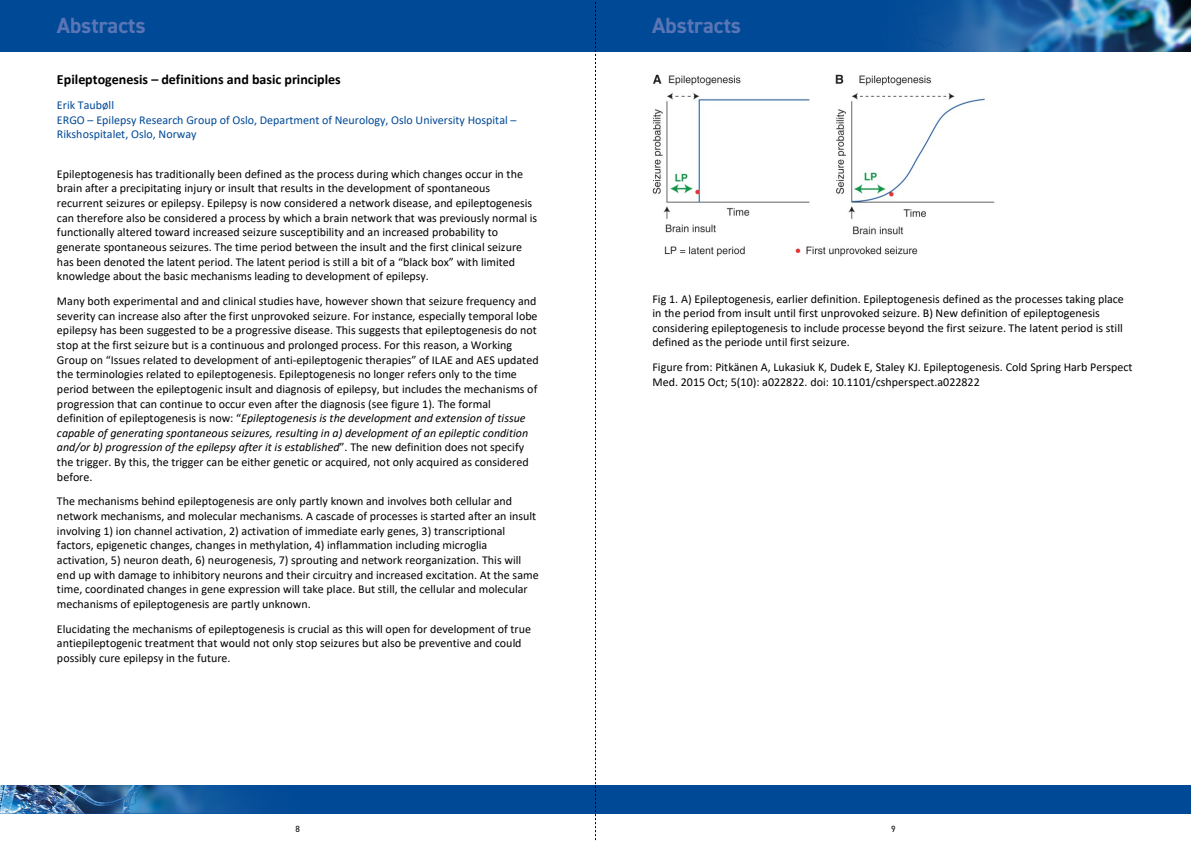
<style>
.page{position:relative;width:1191px;height:842px;background:#fff}
.page>*{position:absolute;margin:0;border:0;box-sizing:border-box;transform-origin:0 0}
.t1{font:700 22px "DIN2014";color:#5a75b5}
.t2{font:700 14px "Calibri";color:#000}
.t3{font:12px/14.6px "Calibri";color:#000}
.t4{font:12px/14.6px "Calibri";color:#004996}
.t5{font:9px "DIN2014";color:#000}
.s1{font-style:italic}
</style>
<div class="page">
<div style="left:0;top:0;width:1191px;height:52px;background:#004996"></div>
<div style="left:0;top:785px;width:1191px;height:28px;background:#004996"></div>
<img style="left:919px;top:0;width:272px;height:52px">
<img style="left:0;top:785px;width:251px;height:28px">
<img style="left:652px;top:75px;width:343px;height:181px">
<svg style="left:595px;top:2px;width:1px;height:839px"></svg>
<h1 class="t1" style="left:57px;top:10px;width:90px">Abstracts</h1>
<h1 class="t1" style="left:652px;top:10px;width:90px">Abstracts</h1>
<p class="t2" style="left:57px;top:70px;width:285px">Epileptogenesis – definitions and basic principles</p>
<p class="t4" style="left:57px;top:98px;width:461px">Erik Taubøll<br>ERGO – Epilepsy Research Group of Oslo, Department of Neurology, Oslo University Hospital –<br>Rikshospitalet, Oslo, Norway</p>
<p class="t3" style="left:57px;top:166px;width:482px">Epileptogenesis has traditionally been defined as the process during which changes occur in the brain after a precipitating injury or insult that results in the development of spontaneous recurrent seizures or epilepsy. Epilepsy is now considered a network disease, and epileptogenesis can therefore also be considered a process by which a brain network that was previously normal is functionally altered toward increased seizure susceptibility and an increased probability to generate spontaneous seizures. The time period between the insult and the first clinical seizure has been denoted the latent period. The latent period is still a bit of a “black box” with limited knowledge about the basic mechanisms leading to development of epilepsy.</p>
<p class="t3" style="left:57px;top:293px;width:483px">Many both experimental and and clinical studies have, however shown that seizure frequency and severity can increase also after the first unprovoked seizure. For instance, especially temporal lobe epilepsy has been suggested to be a progressive disease. This suggests that epileptogenesis do not stop at the first seizure but is a continuous and prolonged process. For this reason, a Working Group on “Issues related to development of anti-epileptogenic therapies” of ILAE and AES updated the terminologies related to epileptogenesis. Epileptogenesis no longer refers only to the time period between the epileptogenic insult and diagnosis of epilepsy, but includes the mechanisms of progression that can continue to occur even after the diagnosis (see figure 1). The formal definition of epileptogenesis is now: “<span class="s1">Epileptogenesis is the development and extension of tissue capable of generating spontaneous seizures, resulting in a) development of an epileptic condition and/or b) progression of the epilepsy after it is established</span>”. The new definition does not specify the trigger. By this, the trigger can be either genetic or acquired, not only acquired as considered before.</p>
<p class="t3" style="left:57px;top:494px;width:483px">The mechanisms behind epileptogenesis are only partly known and involves both cellular and network mechanisms, and molecular mechanisms. A cascade of processes is started after an insult involving 1) ion channel activation, 2) activation of immediate early genes, 3) transcriptional factors, epigenetic changes, changes in methylation, 4) inflammation including microglia activation, 5) neuron death, 6) neurogenesis, 7) sprouting and network reorganization. This will end up with damage to inhibitory neurons and their circuitry and increased excitation. At the same time, coordinated changes in gene expression will take place. But still, the cellular and molecular mechanisms of epileptogenesis are partly unknown.</p>
<p class="t3" style="left:57px;top:621px;width:475px">Elucidating the mechanisms of epileptogenesis is crucial as this will open for development of true antiepileptogenic treatment that would not only stop seizures but also be preventive and could possibly cure epilepsy in the future.</p>
<p class="t3" style="left:652px;top:291px;width:473px">Fig 1. A) Epileptogenesis, earlier definition. Epileptogenesis defined as the processes taking place in the period from insult until first unprovoked seizure. B) New definition of epileptogenesis considering epileptogenesis to include processe beyond the first seizure. The latent period is still defined as the periode until first seizure.</p>
<p class="t3" style="left:652px;top:359px;width:481px">Figure from: Pitkänen A, Lukasiuk K, Dudek E, Staley KJ. Epileptogenesis. Cold Spring Harb Perspect<br>Med. 2015 Oct; 5(10): a022822. doi: 10.1101/cshperspect.a022822</p>
<p class="t5" style="left:295px;top:823px;width:6px">8</p>
<p class="t5" style="left:891px;top:823px;width:6px">9</p>
</div>
